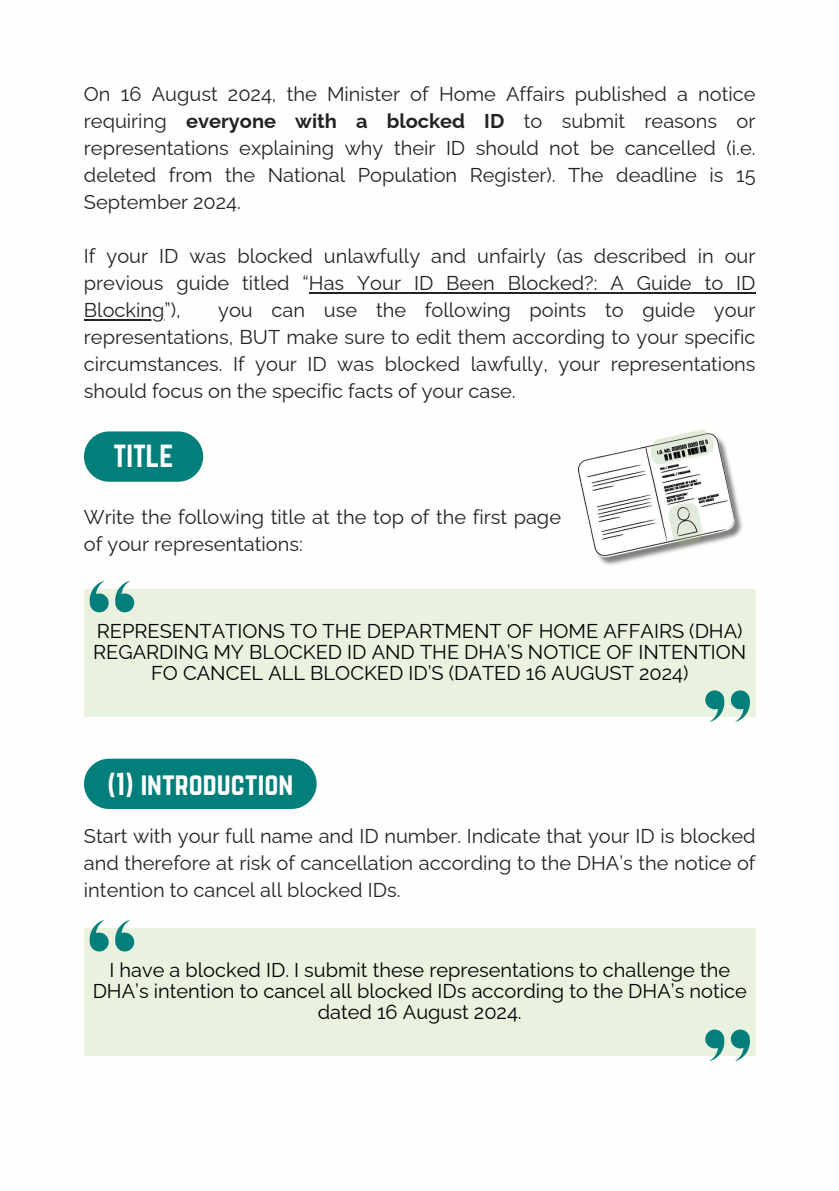
<style>
.page{position:relative;width:839px;height:1191px;background:#fff}
.page>*{position:absolute;margin:0;border:0;box-sizing:border-box;transform-origin:0 0}
.t1{font:28px "Norwester";color:#fff}
.t2{font:20px/27px "Raleway";color:#232323;text-align:justify}
.t3{font:20px/21px "Raleway";color:#000;text-align:center}
.s1{font-weight:700}
</style>
<div class="page">
<div style="left:84px;top:431px;width:119px;height:51px;background:#027f7b;border-radius:25px"></div>
<div style="left:84px;top:759px;width:232px;height:50px;background:#027f7b;border-radius:25px"></div>
<div style="left:84px;top:589px;width:671px;height:128px;background:#e9f2df"></div>
<svg style="left:90px;top:581px;width:19px;height:31px"></svg>
<svg style="left:115px;top:581px;width:19px;height:31px"></svg>
<hr style="left:309px;top:292px;width:446px;height:1px;background:#232323">
<hr style="left:84px;top:319px;width:81px;height:1px;background:#232323">
<svg style="left:730px;top:691px;width:19px;height:31px"></svg>
<svg style="left:705px;top:691px;width:19px;height:31px"></svg>
<div style="left:84px;top:928px;width:671px;height:128px;background:#e9f2df"></div>
<svg style="left:90px;top:920px;width:19px;height:31px"></svg>
<svg style="left:115px;top:920px;width:19px;height:31px"></svg>
<svg style="left:730px;top:1030px;width:19px;height:31px"></svg>
<svg style="left:705px;top:1030px;width:19px;height:31px"></svg>
<img style="left:577px;top:430px;width:166px;height:136px">
<p class="t2" style="left:84px;top:81px;width:673px">On 16 August 2024, the Minister of Home Affairs published a notice requiring <span class="s1">everyone with a blocked ID</span> to submit reasons or representations explaining why their ID should not be cancelled (i.e. deleted from the National Population Register). The deadline is 15<br>September 2024.</p>
<p class="t2" style="left:84px;top:243px;width:673px">If your ID was blocked unlawfully and unfairly (as described in our previous guide titled “Has Your ID Been Blocked?: A Guide to ID</p>
<p class="t2" style="left:84px;top:297px;width:98px">Blocking”),</p>
<p class="t2" style="left:84px;top:297px;width:673px;text-indent:134px">you can use the following points to guide your representations, BUT make sure to edit them according to your specific circumstances. If your ID was blocked lawfully, your representations should focus on the specific facts of your case.</p>
<p class="t1" style="left:113px;top:439px;width:62px">TITLE</p>
<h3 class="t2" style="left:84px;top:503px;width:478px">Write the following title at the top of the first page of your representations:</h3>
<h1 class="t3" style="left:93px;top:621px;width:654px">REPRESENTATIONS TO THE DEPARTMENT OF HOME AFFAIRS (DHA)<br>REGARDING MY BLOCKED ID AND THE DHA’S NOTICE OF INTENTION<br>FO CANCEL ALL BLOCKED ID’S (DATED 16 AUGUST 2024)</h1>
<p class="t1" style="left:107px;top:767px;width:187px">(1) introduction</p>
<p class="t2" style="left:84px;top:823px;width:673px">Start with your full name and ID number. Indicate that your ID is blocked and therefore at risk of cancellation according to the DHA’s the notice of intention to cancel all blocked IDs.</p>
<h2 class="t3" style="left:93px;top:960px;width:655px">I have a blocked ID. I submit these representations to challenge the<br>DHA’s intention to cancel all blocked IDs according to the DHA’s notice dated 16 August 2024.</h2>
</div>
